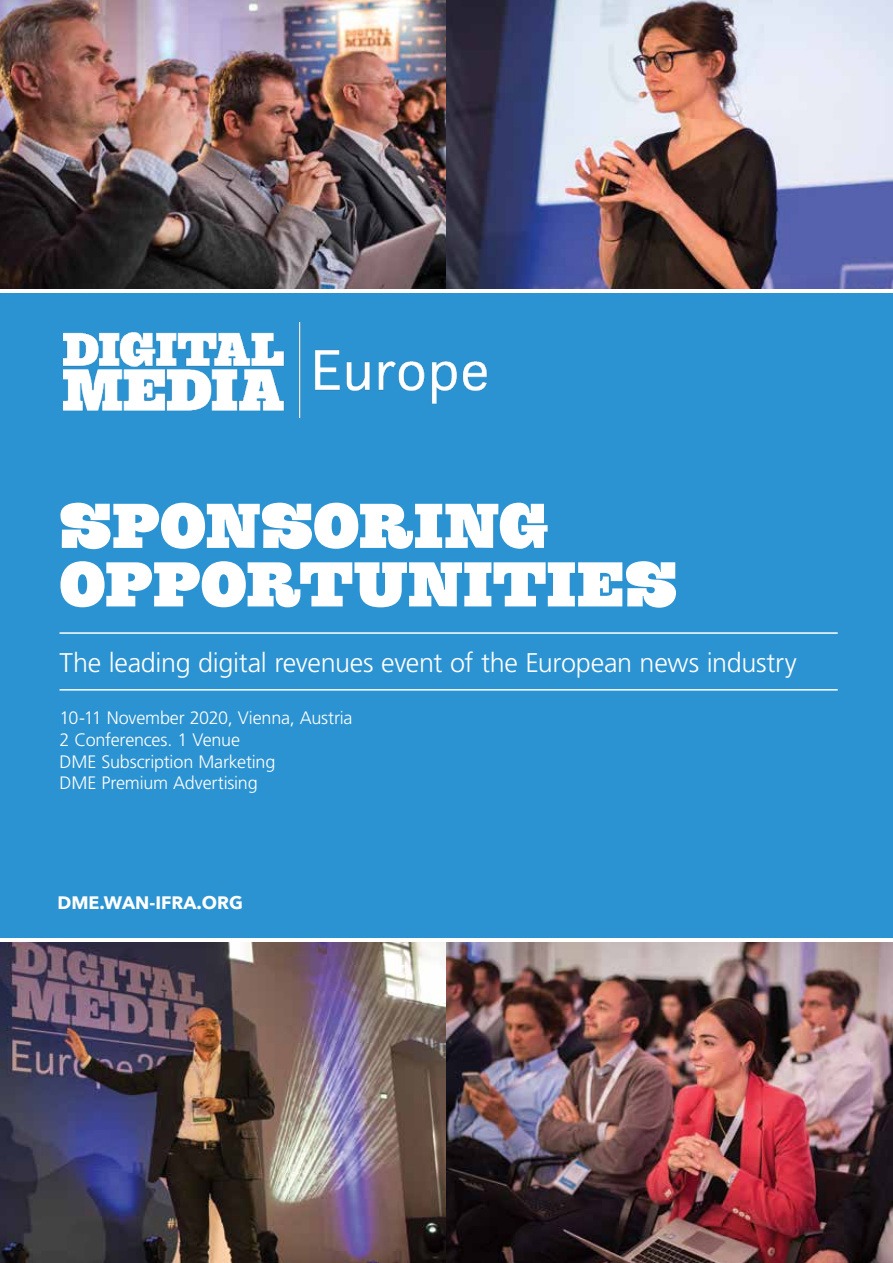
<style>
.page{position:relative;width:893px;height:1263px;background:#fff}
.page>*{position:absolute;margin:0;border:0;box-sizing:border-box;transform-origin:0 0}
.t1{font:700 63px/58.5px "Hernandez";letter-spacing:.005em;color:#fff}
.t2{font:300 27px "Frutiger";letter-spacing:-.015em;color:#fff}
.t3{font:300 18px/21.6px "Frutiger";letter-spacing:-.01em;color:#fff}
.t4{font:700 18px "Avenir Next";color:#fff}
</style>
<div class="page">
<div style="left:0;top:287px;width:893px;height:678px;background:#2b93d1"></div>
<img style="left:0;top:0;width:893px;height:289px">
<img style="left:0;top:941px;width:893px;height:322px">
<img style="left:64px;top:322px;width:423px;height:96px">
<hr style="left:60px;top:632px;width:778px;height:2px;background:#fff">
<hr style="left:60px;top:689px;width:778px;height:2px;background:#fff">
<hr style="left:0;top:289px;width:893px;height:4px;background:#fff">
<hr style="left:0;top:938px;width:893px;height:3px;background:#fff">
<h1 class="t1" style="left:60px;top:500px;width:619px">SPONSORING<br>OPPORTUNITIES</h1>
<h2 class="t2" style="left:60px;top:647px;width:739px">The leading digital revenues event of the European news industry</h2>
<p class="t3" style="left:60px;top:707px;width:295px">10-11 November 2020, Vienna, Austria<br>2 Conferences. 1 Venue<br>DME Subscription Marketing<br>DME Premium Advertising</p>
<p class="t4" style="left:57px;top:887px;width:187px">DME.WAN-IFRA.ORG</p>
</div>
